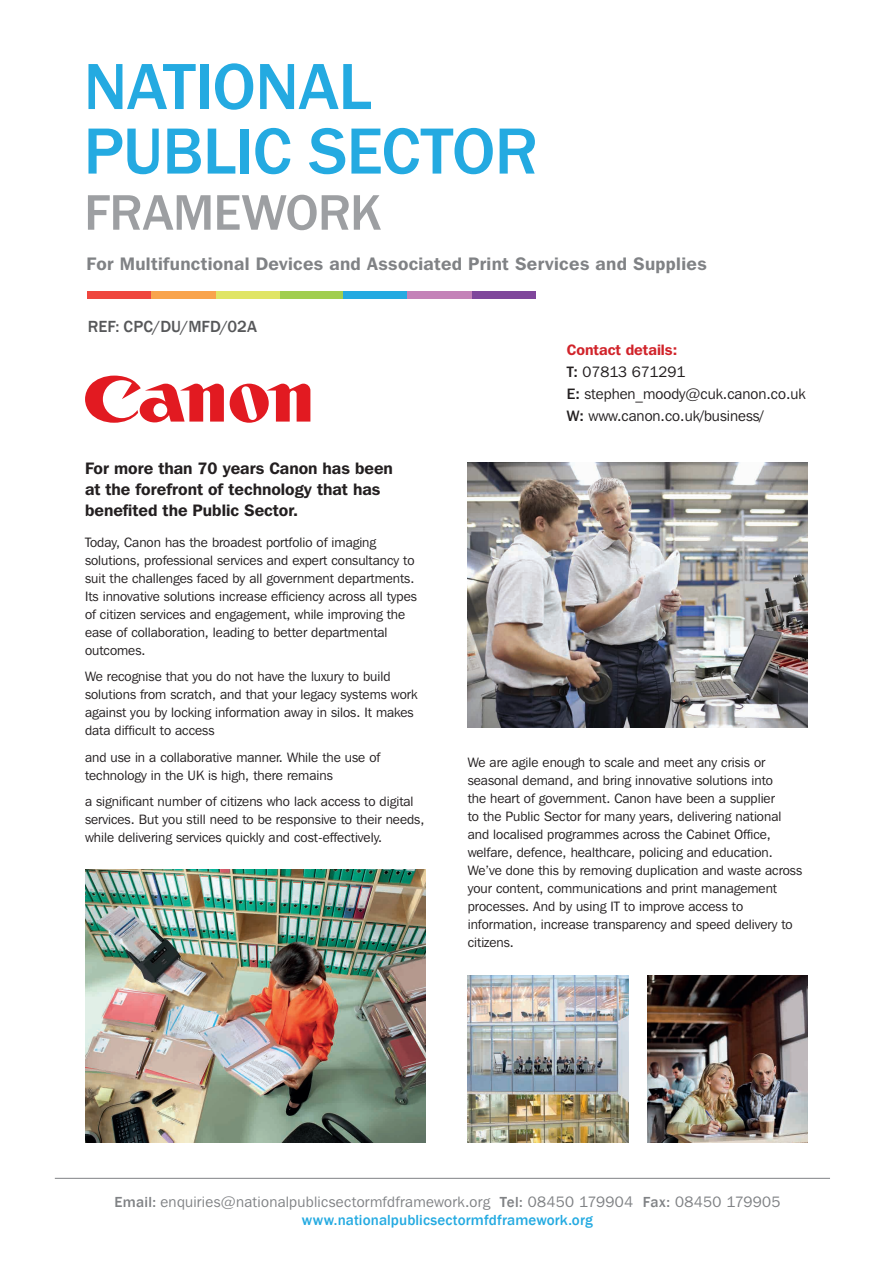
<style>
.page{position:relative;width:893px;height:1263px;background:#fff}
.page>*{position:absolute;margin:0;border:0;box-sizing:border-box;transform-origin:0 0}
.t1{font:500 67.5px/64.5px "Franklin Gothic";letter-spacing:-.01em;color:#24aae1}
.t2{font:600 18px "Franklin Gothic IT Cby BT";letter-spacing:.02em;color:#808285}
.t3{font:500 16.65px "Franklin Gothic";color:#57585a}
.t4{font:600 16.5px/21px "Franklin Gothic IT Cby BT";color:#231f20}
.t5{font:15px/22.2px "Franklin Gothic IT Cby BT";color:#231f20}
.t6{font:15px "Franklin Gothic IT Cby BT";letter-spacing:.02em;color:#808285}
.t7{font:500 15px "Franklin Gothic";letter-spacing:.01em;color:#24aae1}
.t8{font:13.5px/18px "Franklin Gothic IT Cby BT";color:#231f20}
.s1{font-weight:600;color:#d1232a}
.s2{font-weight:500}
.s3{font-family:"Franklin Gothic";font-weight:500}
</style>
<div class="page">
<hr style="left:55px;top:1178px;width:775px;height:1px;background:#808285">
<div style="left:88px;top:292px;width:64px;height:7px;background:#ef463e"></div>
<div style="left:152px;top:292px;width:64px;height:7px;background:#f9a44c"></div>
<div style="left:216px;top:292px;width:64px;height:7px;background:#e0e565"></div>
<div style="left:280px;top:292px;width:64px;height:7px;background:#a1ce4f"></div>
<div style="left:344px;top:292px;width:64px;height:7px;background:#24aae1"></div>
<div style="left:408px;top:292px;width:64px;height:7px;background:#c482b8"></div>
<div style="left:472px;top:292px;width:64px;height:7px;background:#7f469b"></div>
<svg style="left:88px;top:195px;width:293px;height:35px"></svg>
<svg style="left:85px;top:376px;width:139px;height:47px"></svg>
<svg style="left:230px;top:384px;width:80px;height:39px"></svg>
<img style="left:468px;top:463px;width:340px;height:264px">
<img style="left:85px;top:870px;width:340px;height:272px">
<img style="left:468px;top:976px;width:161px;height:166px">
<img style="left:647px;top:976px;width:161px;height:166px">
<h1 class="t1" style="left:84px;top:55px;width:456px">NATIONAL<br>PUBLIC SECTOR</h1>
<h2 class="t2" style="left:87px;top:253px;width:622px">For Multifunctional Devices and Associated Print Services and Supplies</h2>
<p class="t3" style="left:88px;top:316px;width:171px">REF: CPC/DU/MFD/02A</p>
<p class="t4" style="left:85px;top:457px;width:309px">For more than 70 years Canon has been at the forefront of technology that has benefited the Public Sector.</p>
<p class="t8" style="left:85px;top:533px;width:333px">Today, Canon has the broadest portfolio of imaging solutions, professional services and expert consultancy to suit the challenges faced by all government departments.<br>Its innovative solutions increase efficiency across all types of citizen services and engagement, while improving the ease of collaboration, leading to better departmental outcomes.</p>
<p class="t8" style="left:85px;top:667px;width:334px">We recognise that you do not have the luxury to build solutions from scratch, and that your legacy systems work against you by locking information away in silos. It makes data difficult to access</p>
<p class="t8" style="left:85px;top:748px;width:297px">and use in a collaborative manner. While the use of technology in the UK is high, there remains</p>
<p class="t8" style="left:85px;top:792px;width:341px">a significant number of citizens who lack access to digital services. But you still need to be responsive to their needs, while delivering services quickly and cost-effectively.</p>
<p class="t5" style="left:567px;top:338px;width:240px"><span class="s1">Contact details:<br></span><span class="s2">T:</span> 07813 671291<br><span class="s2">E:</span> stephen_moody@cuk.canon.co.uk<br><span class="s2">W:</span> www.canon.co.uk/business/</p>
<p class="t8" style="left:468px;top:753px;width:336px">We are agile enough to scale and meet any crisis or seasonal demand, and bring innovative solutions into<br>the heart of government. Canon have been a supplier<br>to the Public Sector for many years, delivering national and localised programmes across the Cabinet Office, welfare, defence, healthcare, policing and education.<br>We’ve done this by removing duplication and waste across your content, communications and print management processes. And by using IT to improve access to information, increase transparency and speed delivery to citizens.</p>
<p class="t6" style="left:114px;top:1192px;width:667px"><span class="s3">Email:</span> enquiries@nationalpublicsectormfdframework.org <span class="s3">Tel:</span> 08450 179904 <span class="s3">Fax:</span> 08450 179905</p>
<p class="t7" style="left:302px;top:1211px;width:293px">www.nationalpublicsectormfdframework.org</p>
</div>
